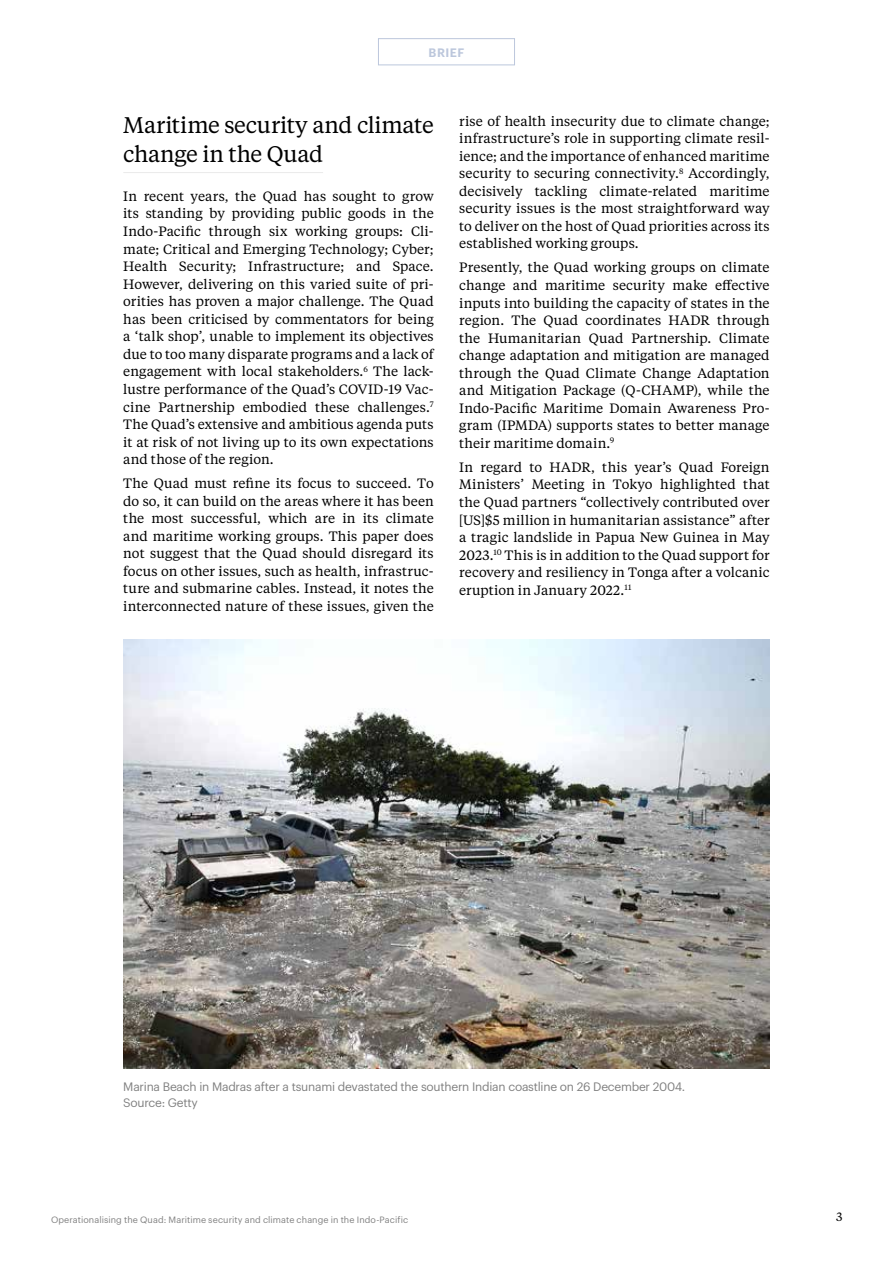
<style>
.page{position:relative;width:893px;height:1263px;background:#fff}
.page>*{position:absolute;margin:0;border:0;box-sizing:border-box;transform-origin:0 0}
.t1{font:22.5px/29.2px "Tiempos Text";letter-spacing:-.01em;color:#000}
.t2{font:13.5px/17.5px "Tiempos Text";letter-spacing:.01em;color:#000;text-align:justify}
.t3{font:12px/15.6px "Graphik";letter-spacing:-.02em;color:#808080}
.t4{font:600 12px "Graphik";letter-spacing:.04em;color:#bcc7dc}
.t5{font:12px "Tiempos Text";color:#000}
.t6{font:9px "Graphik";letter-spacing:.01em;color:#808080}
</style>
<div class="page">
<div style="left:378px;top:38px;width:137px;height:27px;border:1px solid #bcc7dc"></div>
<hr style="left:123px;top:172px;width:200px;height:1px;background:#eaeaea">
<img style="left:123px;top:639px;width:647px;height:430px">
<p class="t4" style="left:429px;top:43px;width:37px">BRIEF</p>
<h1 class="t1" style="left:123px;top:109px;width:312px">Maritime security and climate change in the Quad</h1>
<p class="t2" style="left:123px;top:187px;width:312px">In recent years, the Quad has sought to grow its standing by providing public goods in the Indo-Pacific through six working groups: Cli&shy;mate; Critical and Emerging Technology; Cyber; Health Security; Infrastructure; and Space.<br>However, delivering on this varied suite of pri&shy;orities has proven a major challenge. The Quad has been criticised by commentators for being a ‘talk shop’, unable to implement its objectives due to too many disparate programs and a lack of engagement with local stakeholders.<sup>6</sup> The lack&shy;lustre performance of the Quad’s COVID-19 Vac&shy;cine Partnership embodied these challenges.<sup>7<br></sup>The Quad’s extensive and ambitious agenda puts it at risk of not living up to its own expectations and those of the region.</p>
<p class="t2" style="left:123px;top:474px;width:312px">The Quad must refine its focus to succeed. To do so, it can build on the areas where it has been the most successful, which are in its climate and maritime working groups. This paper does not suggest that the Quad should disregard its focus on other issues, such as health, infrastruc&shy;ture and submarine cables. Instead, it notes the interconnected nature of these issues, given the</p>
<p class="t2" style="left:459px;top:111px;width:312px">rise of health insecurity due to climate change; infrastructure’s role in supporting climate resil&shy;ience; and the importance of enhanced maritime security to securing connectivity.<sup>8</sup> Accordingly, decisively tackling climate-related maritime security issues is the most straightforward way to deliver on the host of Quad priorities across its established working groups.</p>
<p class="t2" style="left:459px;top:258px;width:312px">Presently, the Quad working groups on climate change and maritime security make effective inputs into building the capacity of states in the region. The Quad coordinates HADR through the Humanitarian Quad Partnership. Climate change adaptation and mitigation are managed through the Quad Climate Change Adaptation and Mitigation Package (Q-CHAMP), while the Indo-Pacific Maritime Domain Awareness Pro&shy;gram (IPMDA) supports states to better manage their maritime domain.<sup>9</sup></p>
<p class="t2" style="left:459px;top:458px;width:312px">In regard to HADR, this year’s Quad Foreign Ministers’ Meeting in Tokyo highlighted that the Quad partners “collectively contributed over [US]$5 million in humanitarian assistance” after a tragic landslide in Papua New Guinea in May 2023.<sup>10</sup> This is in addition to the Quad support for recovery and resiliency in Tonga after a volcanic eruption in January 2022.<sup>11</sup></p>
<p class="t3" style="left:123px;top:1078px;width:563px">Marina Beach in Madras after a tsunami devastated the southern Indian coastline on 26 December 2004.<br>Source: Getty</p>
<p class="t6" style="left:51px;top:1213px;width:359px">Operationalising the Quad: Maritime security and climate change in the Indo-Pacific</p>
<p class="t5" style="left:836px;top:1208px;width:8px">3</p>
</div>
